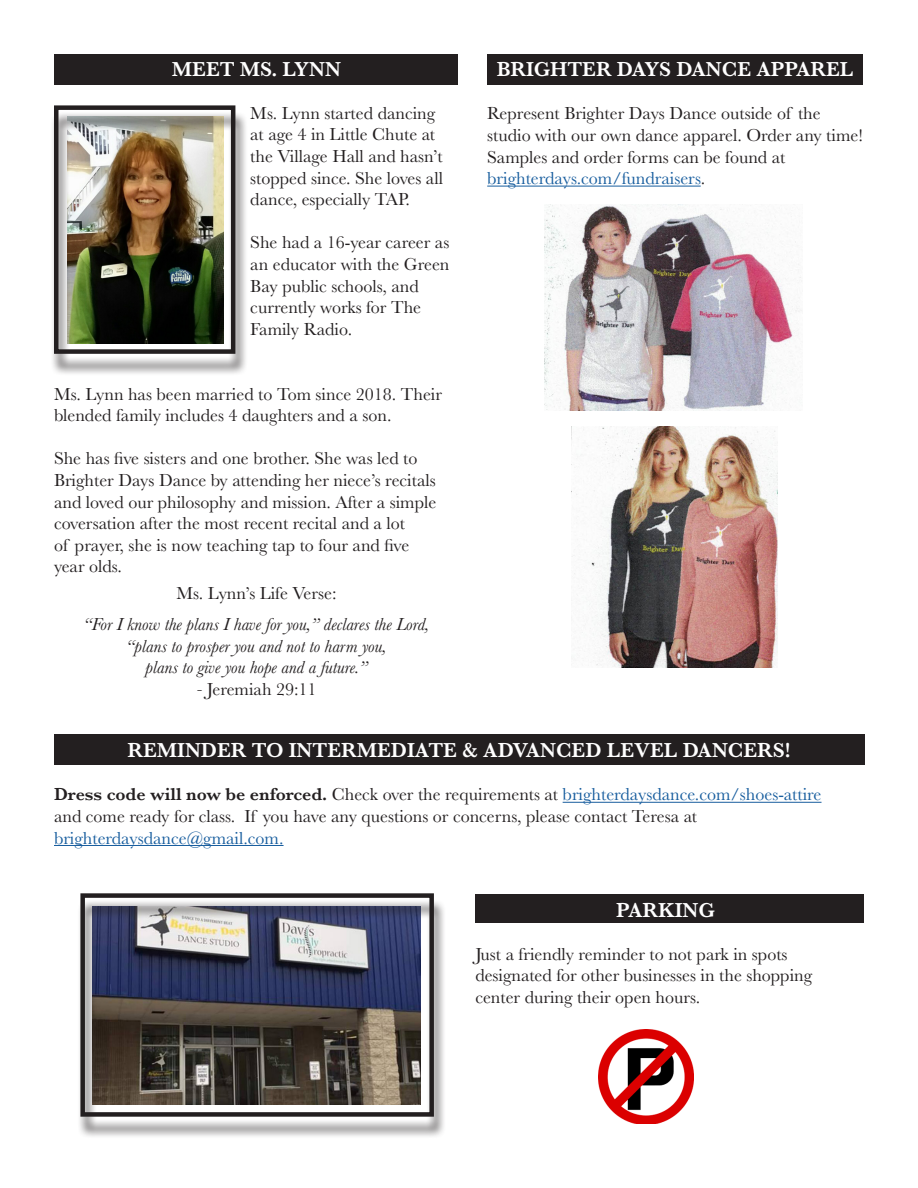
<style>
.page{position:relative;width:918px;height:1188px;background:#fff}
.page>*{position:absolute;margin:0;border:0;box-sizing:border-box;transform-origin:0 0}
.t1{font:600 21px "Baskerville";color:#fff}
.t2{font:18px/21.6px "Baskerville";color:#231f20}
.t3{font:18px "Baskerville";color:#175d9e}
.t4{font:italic 18px "Baskerville";color:#231f20}
.s1{font-style:italic}
.s2{color:#231f20}
.s3{font-weight:600;color:#231f20}
</style>
<div class="page">
<div style="left:487px;top:55px;width:376px;height:30px;background:#231f20"></div>
<div style="left:54px;top:54px;width:403px;height:30px;background:#231f20"></div>
<hr style="left:487px;top:186px;width:214px;height:1px;background:#175d9e">
<div style="left:475px;top:894px;width:389px;height:29px;background:#231f20"></div>
<div style="left:77px;top:899px;width:370px;height:240px;background:#231f20;opacity:.75"></div>
<div style="left:80px;top:893px;width:354px;height:224px;border:4px solid #231f20"></div>
<img style="left:599px;top:1030px;width:94px;height:93px">
<div style="left:50px;top:111px;width:198px;height:265px;background:#231f20;opacity:.75"></div>
<div style="left:54px;top:105px;width:181px;height:249px;border:4px solid #231f20"></div>
<img style="left:544px;top:205px;width:258px;height:206px">
<img style="left:571px;top:427px;width:206px;height:241px">
<div style="left:55px;top:734px;width:810px;height:31px;background:#231f20"></div>
<hr style="left:563px;top:802px;width:259px;height:1px;background:#175d9e">
<hr style="left:54px;top:845px;width:230px;height:1px;background:#175d9e">
<p class="t1" style="left:172px;top:54px;width:171px">MEET MS. LYNN</p>
<p class="t2" style="left:250px;top:102px;width:194px">Ms. Lynn started dancing at age 4 in Little Chute at the Village Hall and hasn’t stopped since. She loves all dance, especially TAP.</p>
<p class="t2" style="left:250px;top:232px;width:201px;text-align:justify">She had a 16-year career as an educator with the Green Bay public schools, and</p>
<p class="t2" style="left:250px;top:297px;width:172px">currently works for The</p>
<p class="t2" style="left:250px;top:318px;width:103px">Family Radio.</p>
<p class="t2" style="left:54px;top:383px;width:390px">Ms. Lynn has been married to Tom since 2018. Their blended family includes 4 daughters and a son.</p>
<p class="t2" style="left:54px;top:448px;width:384px">She has five sisters and one brother. She was led to Brighter Days Dance by attending her niece’s recitals and loved our philosophy and mission. After a simple coversation after the most recent recital and a lot</p>
<p class="t2" style="left:54px;top:534px;width:357px">of prayer, she is now teaching tap to four and five</p>
<p class="t2" style="left:54px;top:556px;width:69px">year olds.</p>
<p class="t2" style="left:176px;top:582px;width:162px">Ms. Lynn’s Life Verse:</p>
<p class="t4" style="left:83px;top:612px;width:348px">“For I know the plans I have for you,” declares the Lord,</p>
<p class="t4" style="left:126px;top:634px;width:262px">“plans to prosper you and not to harm you,</p>
<p class="t4" style="left:145px;top:655px;width:224px">plans to give you hope and a future.”</p>
<p class="t2" style="left:196px;top:678px;width:122px"><span class="s1">-</span> Jeremiah 29:11</p>
<p class="t1" style="left:497px;top:55px;width:358px">BRIGHTER DAYS DANCE APPAREL</p>
<p class="t2" style="left:487px;top:103px;width:335px">Represent Brighter Days Dance outside of the</p>
<p class="t2" style="left:487px;top:125px;width:377px">studio with our own dance apparel. Order any time!<br>Samples and order forms can be found at</p>
<p class="t3" style="left:487px;top:167px;width:219px">brighterdays.com/fundraisers<span class="s2">.</span></p>
<p class="t1" style="left:127px;top:736px;width:665px">REMINDER TO INTERMEDIATE &amp; ADVANCED LEVEL DANCERS!</p>
<p class="t3" style="left:54px;top:783px;width:769px"><span class="s3">Dress code will now be enforced.</span> <span class="s2">Check over the requirements at</span> brighterdaysdance.com/shoes-attire</p>
<p class="t2" style="left:54px;top:806px;width:645px">and come ready for class. If you have any questions or concerns, please contact Teresa at</p>
<p class="t3" style="left:54px;top:826px;width:231px">brighterdaysdance@gmail.com.</p>
<p class="t1" style="left:616px;top:895px;width:100px">PARKING</p>
<p class="t2" style="left:475px;top:943px;width:314px">Just a friendly reminder to not park in spots</p>
<p class="t2" style="left:475px;top:965px;width:338px">designated for other businesses in the shopping</p>
<p class="t2" style="left:475px;top:987px;width:227px">center during their open hours.</p>
</div>
